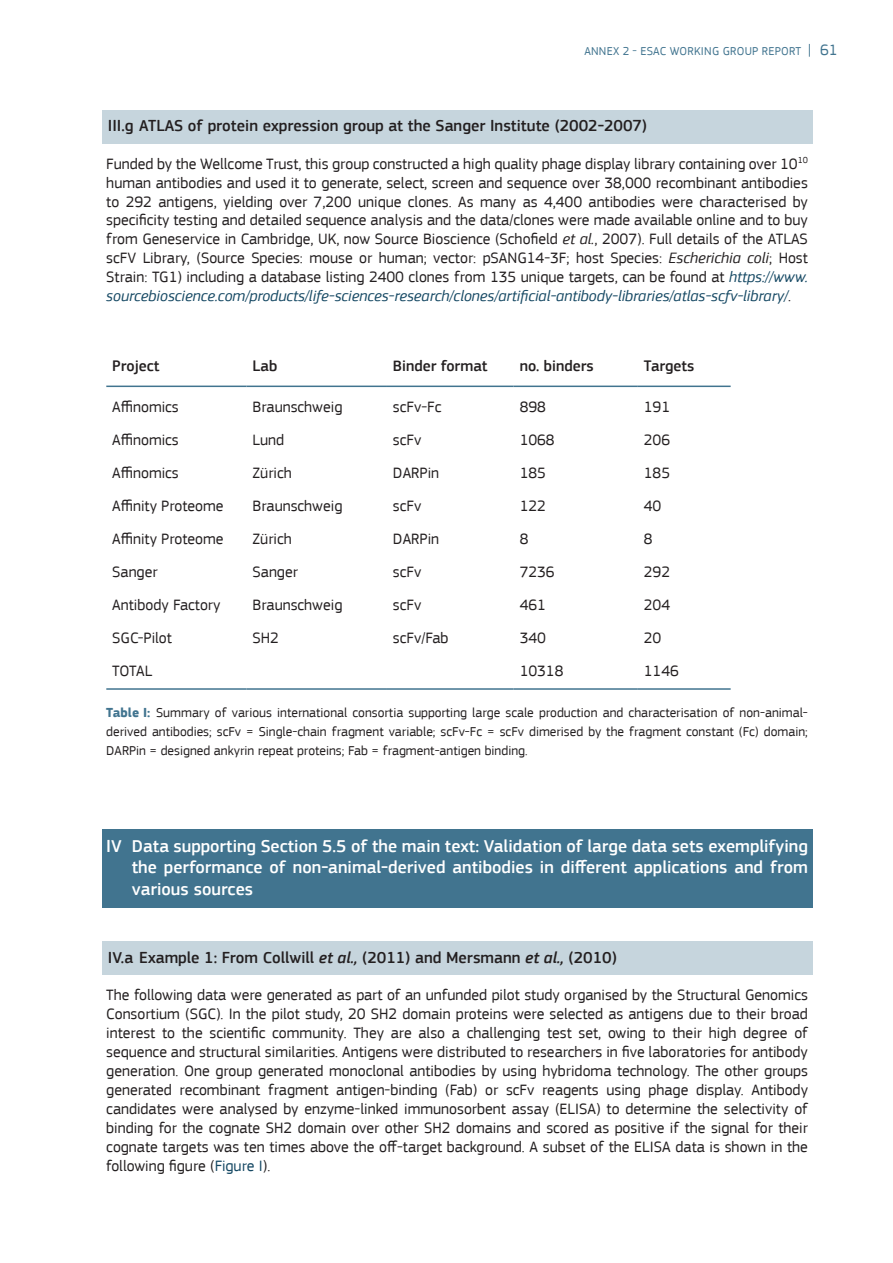
<style>
.page{position:relative;width:893px;height:1263px;background:#fff}
.page>*{position:absolute;margin:0;border:0;box-sizing:border-box;transform-origin:0 0}
.t1{font:500 18px/21.6px "EC Square Sans Pro";color:#fff;text-align:justify}
.t2{font:500 16.5px "EC Square Sans Pro";color:#231f20}
.Body_copy{font:15.75px/18.9px "EC Square Sans Pro";color:#231f20;text-align:justify}
.Body_copy-2{font:500 15.75px "EC Square Sans Pro";color:#231f20}
.t3{font:13.5px/18.9px "EC Square Sans Pro";color:#231f20;text-align:justify}
.t4{font:12px "EC Square Sans Pro";letter-spacing:.02em;color:#41748f}
.s1{font-size:15.75px}
.s2{font-style:italic}
.s3{font-style:italic;color:#154863}
.s4{font-weight:700;color:#41748f}
.s5{color:#154863}
</style>
<div class="page">
<div style="left:102px;top:110px;width:710px;height:34px;background:#c6d5dd"></div>
<div style="left:102px;top:830px;width:710px;height:78px;background:#41748f"></div>
<div style="left:102px;top:942px;width:710px;height:33px;background:#c6d5dd"></div>
<hr style="left:106px;top:386px;width:141px;height:1px;background:#41748f">
<hr style="left:247px;top:386px;width:140px;height:1px;background:#41748f">
<hr style="left:387px;top:386px;width:127px;height:1px;background:#41748f">
<hr style="left:514px;top:386px;width:124px;height:1px;background:#41748f">
<hr style="left:638px;top:386px;width:93px;height:1px;background:#41748f">
<hr style="left:106px;top:688px;width:141px;height:2px;background:#41748f">
<hr style="left:247px;top:688px;width:140px;height:2px;background:#41748f">
<hr style="left:387px;top:688px;width:127px;height:2px;background:#41748f">
<hr style="left:514px;top:688px;width:124px;height:2px;background:#41748f">
<hr style="left:638px;top:688px;width:93px;height:2px;background:#41748f">
<p class="t4" style="left:584px;top:44px;width:15px">Anne</p>
<p class="t4" style="left:613px;top:44px;width:226px">x 2 - ESAC WORKING GROUP REPORT <span class="s1">| 61</span></p>
<p class="t2" style="left:108px;top:116px;width:541px">III.g ATLAS of protein expression group at the Sanger Institute (2002-2007)</p>
<p class="Body_copy" style="left:106px;top:154px;width:703px">Funded by the Wellcome Trust, this group constructed a high quality phage display library containing over 10<sup>10 </sup>human antibodies and used it to generate, select, screen and sequence over 38,000 recombinant antibodies to 292 antigens, yielding over 7,200 unique clones. As many as 4,400 antibodies were characterised by specificity testing and detailed sequence analysis and the data/clones were made available online and to buy from Geneservice in Cambridge, UK, now Source Bioscience (Schofield <span class="s2">et al.</span>, 2007). Full details of the ATLAS scFV Library, (Source Species: mouse or human; vector: pSANG14-3F; host Species: <span class="s2">Escherichia coli</span>; Host Strain: TG1) including a database listing 2400 clones from 135 unique targets, can be found at <span class="s3">https://www. sourcebioscience.com/products/life-sciences-research/clones/artificial-antibody-libraries/atlas-scfv-library/</span>.</p>
<p class="Body_copy-2" style="left:112px;top:356px;width:49px">Project</p>
<p class="Body_copy-2" style="left:253px;top:356px;width:26px">Lab</p>
<p class="Body_copy-2" style="left:393px;top:356px;width:96px">Binder format</p>
<p class="Body_copy-2" style="left:520px;top:356px;width:76px">no. binders</p>
<p class="Body_copy-2" style="left:644px;top:356px;width:52px">Targets</p>
<p class="Body_copy" style="left:112px;top:397px;width:68px">Affinomics</p>
<p class="Body_copy" style="left:253px;top:397px;width:91px">Braunschweig</p>
<p class="Body_copy" style="left:393px;top:397px;width:50px">scFv-Fc</p>
<p class="Body_copy" style="left:520px;top:397px;width:28px">898</p>
<p class="Body_copy" style="left:644px;top:397px;width:28px">191</p>
<p class="Body_copy" style="left:112px;top:430px;width:68px">Affinomics</p>
<p class="Body_copy" style="left:253px;top:430px;width:33px">Lund</p>
<p class="Body_copy" style="left:393px;top:430px;width:30px">scFv</p>
<p class="Body_copy" style="left:520px;top:430px;width:37px">1068</p>
<p class="Body_copy" style="left:644px;top:430px;width:28px">206</p>
<p class="Body_copy" style="left:112px;top:463px;width:68px">Affinomics</p>
<p class="Body_copy" style="left:253px;top:463px;width:41px">Zürich</p>
<p class="Body_copy" style="left:393px;top:463px;width:48px">DARPin</p>
<p class="Body_copy" style="left:520px;top:463px;width:28px">185</p>
<p class="Body_copy" style="left:644px;top:463px;width:28px">185</p>
<p class="Body_copy" style="left:112px;top:496px;width:113px">Affinity Proteome</p>
<p class="Body_copy" style="left:253px;top:496px;width:91px">Braunschweig</p>
<p class="Body_copy" style="left:393px;top:496px;width:30px">scFv</p>
<p class="Body_copy" style="left:520px;top:496px;width:28px">122</p>
<p class="Body_copy" style="left:644px;top:496px;width:19px">40</p>
<p class="Body_copy" style="left:112px;top:529px;width:113px">Affinity Proteome</p>
<p class="Body_copy" style="left:253px;top:529px;width:41px">Zürich</p>
<p class="Body_copy" style="left:393px;top:529px;width:48px">DARPin</p>
<p class="Body_copy" style="left:520px;top:529px;width:10px">8</p>
<p class="Body_copy" style="left:644px;top:529px;width:10px">8</p>
<p class="Body_copy" style="left:112px;top:562px;width:47px">Sanger</p>
<p class="Body_copy" style="left:253px;top:562px;width:47px">Sanger</p>
<p class="Body_copy" style="left:393px;top:562px;width:30px">scFv</p>
<p class="Body_copy" style="left:520px;top:562px;width:37px">7236</p>
<p class="Body_copy" style="left:644px;top:562px;width:28px">292</p>
<p class="Body_copy" style="left:112px;top:595px;width:110px">Antibody Factory</p>
<p class="Body_copy" style="left:253px;top:595px;width:91px">Braunschweig</p>
<p class="Body_copy" style="left:393px;top:595px;width:30px">scFv</p>
<p class="Body_copy" style="left:520px;top:595px;width:28px">461</p>
<p class="Body_copy" style="left:644px;top:595px;width:28px">204</p>
<p class="Body_copy" style="left:112px;top:629px;width:61px">SGC-Pilot</p>
<p class="Body_copy" style="left:253px;top:629px;width:28px">SH2</p>
<p class="Body_copy" style="left:393px;top:629px;width:57px">scFv/Fab</p>
<p class="Body_copy" style="left:520px;top:629px;width:28px">340</p>
<p class="Body_copy" style="left:644px;top:629px;width:19px">20</p>
<p class="Body_copy" style="left:112px;top:662px;width:42px">TOTAL</p>
<p class="Body_copy" style="left:520px;top:662px;width:45px">10318</p>
<p class="Body_copy" style="left:644px;top:662px;width:37px">1146</p>
<p class="t3" style="left:106px;top:703px;width:703px"><span class="s4">Table I:</span> Summary of various international consortia supporting large scale production and characterisation of non-animal&shy;derived antibodies; scFv = Single-chain fragment variable; scFv-Fc = scFv dimerised by the fragment constant (Fc) domain; DARPin = designed ankyrin repeat proteins; Fab = fragment-antigen binding.</p>
<p class="t1" style="left:132px;top:835px;width:678px;text-indent:-26px">IV Data supporting Section 5.5 of the main text: Validation of large data sets exemplifying the performance of non-animal-derived antibodies in different applications and from various sources</p>
<p class="t2" style="left:108px;top:947px;width:510px">IV.a Example 1: From Collwill <span class="s2">et al.,</span> (2011) and Mersmann <span class="s2">et al.,</span> (2010)</p>
<p class="Body_copy" style="left:106px;top:986px;width:703px">The following data were generated as part of an unfunded pilot study organised by the Structural Genomics Consortium (SGC). In the pilot study, 20 SH2 domain proteins were selected as antigens due to their broad interest to the scientific community. They are also a challenging test set, owing to their high degree of sequence and structural similarities. Antigens were distributed to researchers in five laboratories for antibody generation. One group generated monoclonal antibodies by using hybridoma technology. The other groups generated recombinant fragment antigen-binding (Fab) or scFv reagents using phage display. Antibody candidates were analysed by enzyme-linked immunosorbent assay (ELISA) to determine the selectivity of binding for the cognate SH2 domain over other SH2 domains and scored as positive if the signal for their cognate targets was ten times above the off-target background. A subset of the ELISA data is shown in the following figure (<span class="s5">Figure I</span>).</p>
</div>
